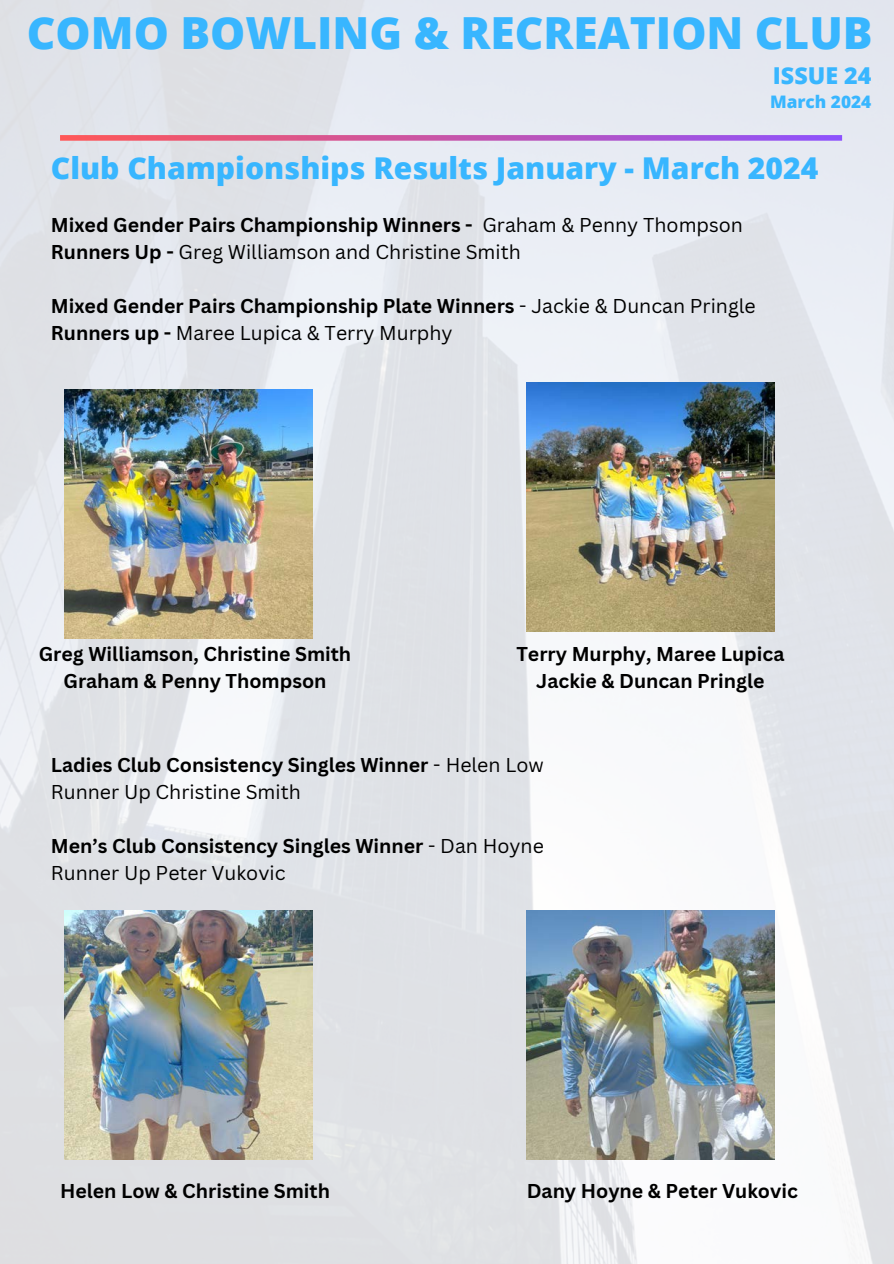
<style>
.page{position:relative;width:894px;height:1264px;background:#fff}
.page>*{position:absolute;margin:0;border:0;box-sizing:border-box;transform-origin:0 0}
.t1{font:800 44.25px "Open Sans";color:#38b6ff}
.t2{font:800 30px "Open Sans";color:#38b6ff}
.t3{font:800 23.25px "Open Sans";color:#38b6ff}
.t4{font:700 19.5px/27px "Canva Sans";color:#000}
.t5{font:19.5px/27px "Canva Sans";color:#000}
.t6{font:800 17.25px "Open Sans";color:#38b6ff}
.s1{font-weight:700}
.s2{font-weight:400}
</style>
<div class="page">
<img style="left:0;top:0;width:893px;height:1263px">
<svg style="left:60px;top:135px;width:781px;height:6px;background:#c75dae"></svg>
<img style="left:65px;top:389px;width:247px;height:250px">
<img style="left:526px;top:382px;width:248px;height:249px">
<img style="left:65px;top:910px;width:247px;height:249px">
<img style="left:526px;top:910px;width:248px;height:249px">
<h1 class="t1" style="left:27px;top:1px;width:847px">COMO BOWLING &amp; RECREATION CLUB</h1>
<p class="t3" style="left:772px;top:59px;width:100px">ISSUE 24</p>
<h2 class="t6" style="left:769px;top:89px;width:103px">March 2024</h2>
<h3 class="t2" style="left:51px;top:147px;width:768px">Club Championships Results January - March 2024</h3>
<h5 class="t5" style="left:51px;top:211px;width:693px"><span class="s1">Mixed Gender Pairs Championship Winners -</span> Graham &amp; Penny Thompson<br><span class="s1">Runners Up -</span> Greg Williamson and Christine Smith</h5>
<h5 class="t4" style="left:51px;top:292px;width:706px">Mixed Gender Pairs Championship Plate Winners <span class="s2">- Jackie &amp; Duncan Pringle<br></span>Runners up - <span class="s2">Maree Lupica &amp; Terry Murphy</span></h5>
<h4 class="t4" style="left:39px;top:639px;width:314px;text-align:center">Greg Williamson, Christine Smith<br>Graham &amp; Penny Thompson</h4>
<h4 class="t4" style="left:516px;top:639px;width:269px;text-align:center">Terry Murphy, Maree Lupica<br>Jackie &amp; Duncan Pringle</h4>
<h5 class="t4" style="left:51px;top:750px;width:494px">Ladies Club Consistency Singles Winner <span class="s2">- Helen Low<br>Runner Up Christine Smith</span></h5>
<h5 class="t4" style="left:51px;top:831px;width:494px">Men’s Club Consistency Singles Winner <span class="s2">- Dan Hoyne<br>Runner Up Peter Vukovic</span></h5>
<h4 class="t4" style="left:60px;top:1176px;width:271px">Helen Low &amp; Christine Smith</h4>
<h4 class="t4" style="left:526px;top:1176px;width:272px">Dany Hoyne &amp; Peter Vukovic</h4>
</div>
